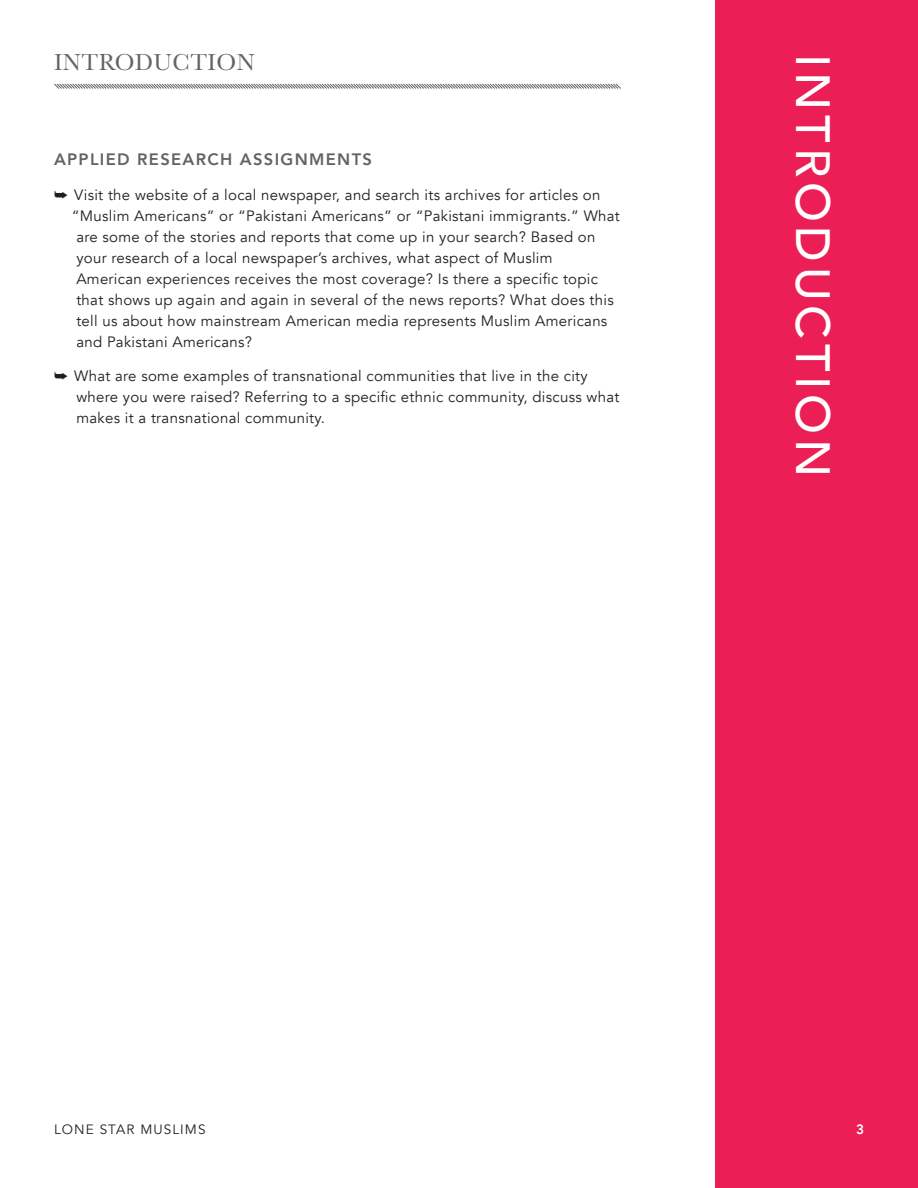
<style>
.page{position:relative;width:918px;height:1188px;background:#fff}
.page>*{position:absolute;margin:0;border:0;box-sizing:border-box;transform-origin:0 0}
.t1{font:500 48px "Avenir";letter-spacing:.1em;color:#fff}
.t2{font:24px "Baskerville";letter-spacing:.02em;color:#636366}
.t3{font:800 16.5px "Avenir";letter-spacing:.08em;color:#636366}
.t4{font:15px/21px "Avenir";letter-spacing:.02em;color:#231f20}
.t5{font:13.5px "Avenir";letter-spacing:.08em;color:#231f20}
.t6{font:800 13.5px "Avenir";color:#fff}
</style>
<div class="page">
<div style="left:716px;top:0;width:202px;height:1188px;background:#eb1f55"></div>
<svg style="left:54px;top:83px;width:567px;height:6px"></svg>
<h2 class="t2" style="left:54px;top:47px;width:202px">INTRODUCTION</h2>
<h1 class="t1" style="left:854px;top:54px;width:425px;rotate:90deg">INTRODUCTION</h1>
<p class="t3" style="left:54px;top:146px;width:319px">APPLIED RESEARCH ASSIGNMENTS</p>
<p class="t4" style="left:72px;top:184px;width:550px;text-indent:-18px">➥ Visit the website of a local newspaper, and search its archives for articles on “Muslim Americans” or “Pakistani Americans” or “Pakistani immigrants.” What are some of the stories and reports that come up in your search? Based on your research of a local newspaper’s archives, what aspect of Muslim<br>American experiences receives the most coverage? Is there a specific topic that shows up again and again in several of the news reports? What does this tell us about how mainstream American media represents Muslim Americans and Pakistani Americans?</p>
<p class="t4" style="left:76px;top:366px;width:545px;text-indent:-22px">➥ What are some examples of transnational communities that live in the city where you were raised? Referring to a specific ethnic community, discuss what makes it a transnational community.</p>
<p class="t5" style="left:54px;top:1121px;width:153px">LONE STAR MUSLIMS</p>
<p class="t6" style="left:856px;top:1119px;width:9px">3</p>
</div>
